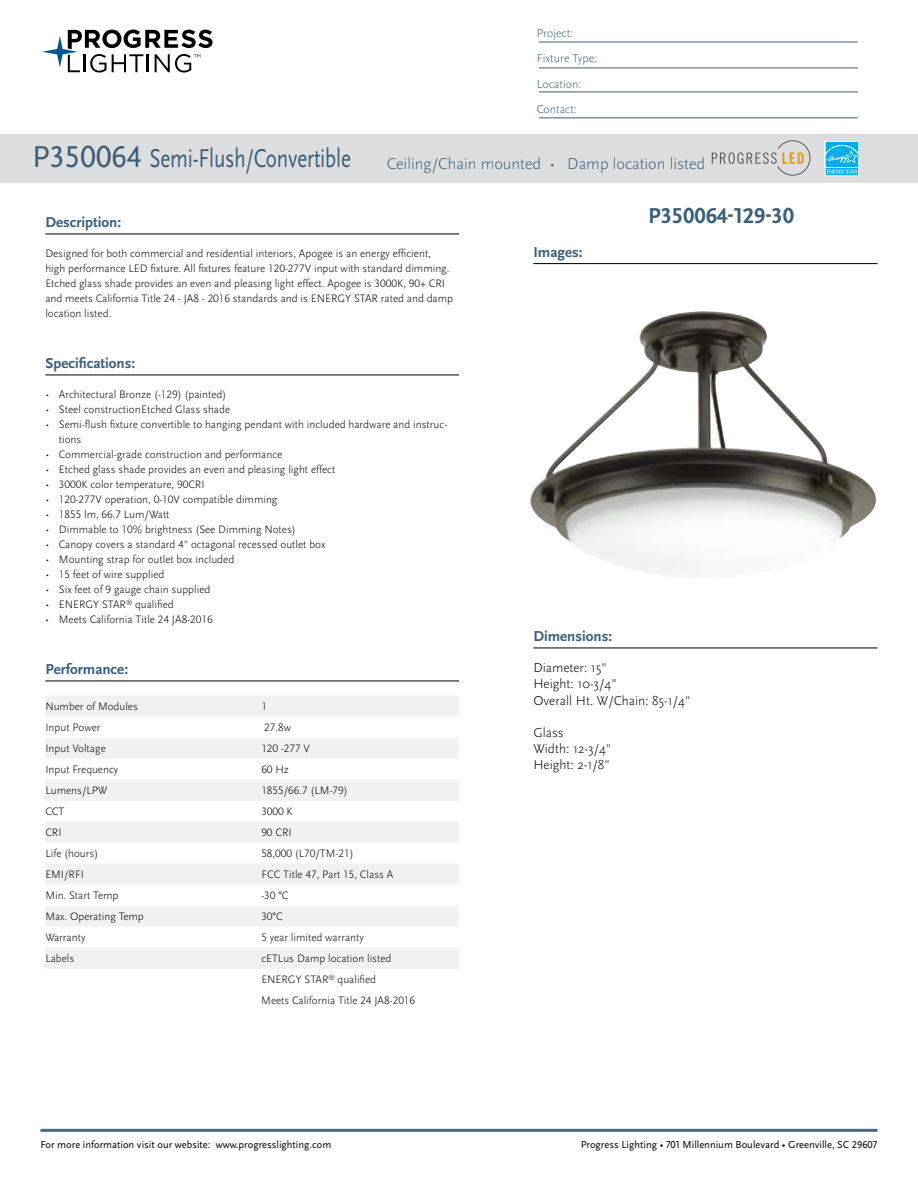
<style>
.page{position:relative;width:918px;height:1188px;background:#fff}
.page>*{position:absolute;margin:0;border:0;box-sizing:border-box;transform-origin:0 0}
.t1{font:27px "Scala Sans Pro";letter-spacing:-.01em;color:#3b5e7b;scale:.78 1}
.t2{font:700 22.5px "Scala Sans Pro";color:#3b5e7b}
.t3{font:300 16.5px "Scala Sans Pro";color:#3b5e7b}
.t4{font:700 15px "Scala Sans Pro";color:#3b5e7b}
.t5{font:300 13.5px/16.2px "Scala Sans Pro";color:#000}
.t6{font:300 12px/25.5px "Scala Sans Pro";color:#3b5e7b}
.t7{font:300 11.25px/15px "Scala Sans Pro";color:#000}
.t8{font:10.5px "Scala Sans Pro";color:#000}
.s1{font-size:31.5px}
</style>
<div class="page">
<svg style="left:42px;top:30px;width:170px;height:43px"></svg>
<hr style="left:40px;top:1129px;width:838px;height:3px;background:#4c6884">
<hr style="left:539px;top:42px;width:319px;height:1px;background:#3b5e7b">
<hr style="left:539px;top:68px;width:319px;height:1px;background:#3b5e7b">
<hr style="left:539px;top:92px;width:319px;height:1px;background:#3b5e7b">
<hr style="left:539px;top:118px;width:319px;height:1px;background:#3b5e7b">
<hr style="left:533px;top:263px;width:344px;height:1px;background:#000">
<hr style="left:45px;top:234px;width:414px;height:1px;background:#000">
<hr style="left:45px;top:375px;width:414px;height:1px;background:#000">
<hr style="left:45px;top:681px;width:414px;height:1px;background:#000">
<div style="left:45px;top:696px;width:414px;height:21px;background:#f1f1f2"></div>
<div style="left:45px;top:738px;width:414px;height:21px;background:#f1f1f2"></div>
<div style="left:45px;top:780px;width:414px;height:21px;background:#f1f1f2"></div>
<div style="left:45px;top:822px;width:414px;height:21px;background:#f1f1f2"></div>
<div style="left:45px;top:864px;width:414px;height:21px;background:#f1f1f2"></div>
<div style="left:45px;top:906px;width:414px;height:21px;background:#f1f1f2"></div>
<div style="left:45px;top:948px;width:414px;height:21px;background:#f1f1f2"></div>
<div style="left:0;top:134px;width:918px;height:49px;background:#dcddde"></div>
<img style="left:530px;top:311px;width:346px;height:262px">
<svg style="left:712px;top:141px;width:98px;height:34px"></svg>
<hr style="left:533px;top:648px;width:344px;height:1px;background:#000">
<div style="left:825px;top:141px;width:34px;height:27px;background:#f2fafe"></div>
<svg style="left:825px;top:142px;width:34px;height:34px"></svg>
<p class="t6" style="left:537px;top:20px;width:62px">Project:<br>Fixture Type:<br>Location:<br>Contact:</p>
<h1 class="t1" style="left:32px;top:142px;width:410px"><span class="s1">P350064</span> Semi-Flush/Convertible</h1>
<h3 class="t3" style="left:387px;top:154px;width:320px">Ceiling/Chain mounted • Damp location listed</h3>
<h2 class="t2" style="left:648px;top:202px;width:147px">P350064-129-30</h2>
<h3 class="t4" style="left:45px;top:213px;width:77px">Description:</h3>
<p class="t7" style="left:45px;top:246px;width:409px">Designed for both commercial and residential interiors, Apogee is an energy efficient, high performance LED fixture. All fixtures feature 120-277V input with standard dimming.<br>Etched glass shade provides an even and pleasing light effect. Apogee is 3000K, 90+ CRI and meets California Title 24 - JA8 - 2016 standards and is ENERGY STAR rated and damp location listed.</p>
<h3 class="t4" style="left:45px;top:354px;width:91px">Specifications:</h3>
<p class="t7" style="left:45px;top:387px;width:183px">• Architectural Bronze (-129) (painted)</p>
<p class="t7" style="left:45px;top:402px;width:186px">• Steel constructionEtched Glass shade</p>
<p class="t7" style="left:59px;top:417px;width:390px;text-indent:-13px">• Semi-flush fixture convertible to hanging pendant with included hardware and instruc&shy;tions</p>
<p class="t7" style="left:45px;top:447px;width:238px">• Commercial-grade construction and performance</p>
<p class="t7" style="left:45px;top:462px;width:292px">• Etched glass shade provides an even and pleasing light effect</p>
<p class="t7" style="left:45px;top:477px;width:161px">• 3000K color temperature, 90CRI</p>
<p class="t7" style="left:45px;top:492px;width:234px">• 120-277V operation, 0-10V compatible dimming</p>
<p class="t7" style="left:45px;top:507px;width:126px">• 1855 lm, 66.7 Lum/Watt</p>
<p class="t7" style="left:45px;top:522px;width:252px">• Dimmable to 10% brightness (See Dimming Notes)</p>
<p class="t7" style="left:45px;top:537px;width:281px">• Canopy covers a standard 4" octagonal recessed outlet box</p>
<p class="t7" style="left:45px;top:552px;width:190px">• Mounting strap for outlet box included</p>
<p class="t7" style="left:45px;top:567px;width:121px">• 15 feet of wire supplied</p>
<p class="t7" style="left:45px;top:582px;width:167px">• Six feet of 9 gauge chain supplied</p>
<p class="t7" style="left:45px;top:597px;width:130px">• ENERGY STAR<sup>®</sup> qualified</p>
<p class="t7" style="left:45px;top:612px;width:169px">• Meets California Title 24 JA8-2016</p>
<h3 class="t4" style="left:45px;top:660px;width:84px">Performance:</h3>
<p class="t7" style="left:45px;top:699px;width:94px">Number of Modules</p>
<p class="t7" style="left:261px;top:699px;width:7px">1</p>
<p class="t7" style="left:45px;top:720px;width:57px">Input Power</p>
<p class="t7" style="left:264px;top:720px;width:28px">27.8w</p>
<p class="t7" style="left:45px;top:741px;width:62px">Input Voltage</p>
<p class="t7" style="left:261px;top:741px;width:50px">120 -277 V</p>
<p class="t7" style="left:45px;top:762px;width:74px">Input Frequency</p>
<p class="t7" style="left:261px;top:762px;width:29px">60 Hz</p>
<p class="t7" style="left:45px;top:783px;width:64px">Lumens/LPW</p>
<p class="t7" style="left:261px;top:783px;width:88px">1855/66.7 (LM-79)</p>
<p class="t7" style="left:45px;top:804px;width:21px">CCT</p>
<p class="t7" style="left:261px;top:804px;width:33px">3000 K</p>
<p class="t7" style="left:45px;top:825px;width:18px">CRI</p>
<p class="t7" style="left:261px;top:825px;width:32px">90 CRI</p>
<p class="t7" style="left:45px;top:846px;width:54px">Life (hours)</p>
<p class="t7" style="left:261px;top:846px;width:94px">58,000 (L70/TM-21)</p>
<p class="t7" style="left:45px;top:867px;width:40px">EMI/RFI</p>
<p class="t7" style="left:261px;top:867px;width:134px">FCC Title 47, Part 15, Class A</p>
<p class="t7" style="left:45px;top:888px;width:75px">Min. Start Temp</p>
<p class="t7" style="left:261px;top:888px;width:29px">-30 °C</p>
<p class="t7" style="left:45px;top:909px;width:100px">Max. Operating Temp</p>
<p class="t7" style="left:261px;top:909px;width:23px">30°C</p>
<p class="t7" style="left:45px;top:930px;width:42px">Warranty</p>
<p class="t7" style="left:261px;top:930px;width:104px">5 year limited warranty</p>
<p class="t7" style="left:45px;top:951px;width:30px">Labels</p>
<p class="t7" style="left:261px;top:948px;width:155px;line-height:21px">cETLus Damp location listed<br>ENERGY STAR<sup>®</sup> qualified<br>Meets California Title 24 JA8-2016</p>
<h3 class="t4" style="left:533px;top:243px;width:51px">Images:</h3>
<h3 class="t4" style="left:533px;top:627px;width:80px">Dimensions:</h3>
<p class="t5" style="left:533px;top:660px;width:159px">Diameter: 15"<br>Height: 10-3/4"<br>Overall Ht. W/Chain: 85-1/4"</p>
<p class="t5" style="left:533px;top:725px;width:79px">Glass<br>Width: 12-3/4"<br>Height: 2-1/8"</p>
<p class="t8" style="left:40px;top:1139px;width:292px">For more information visit our website: www.progresslighting.com</p>
<p class="t8" style="left:581px;top:1138px;width:298px">Progress Lighting • 701 Millennium Boulevard • Greenville, SC 29607</p>
</div>
